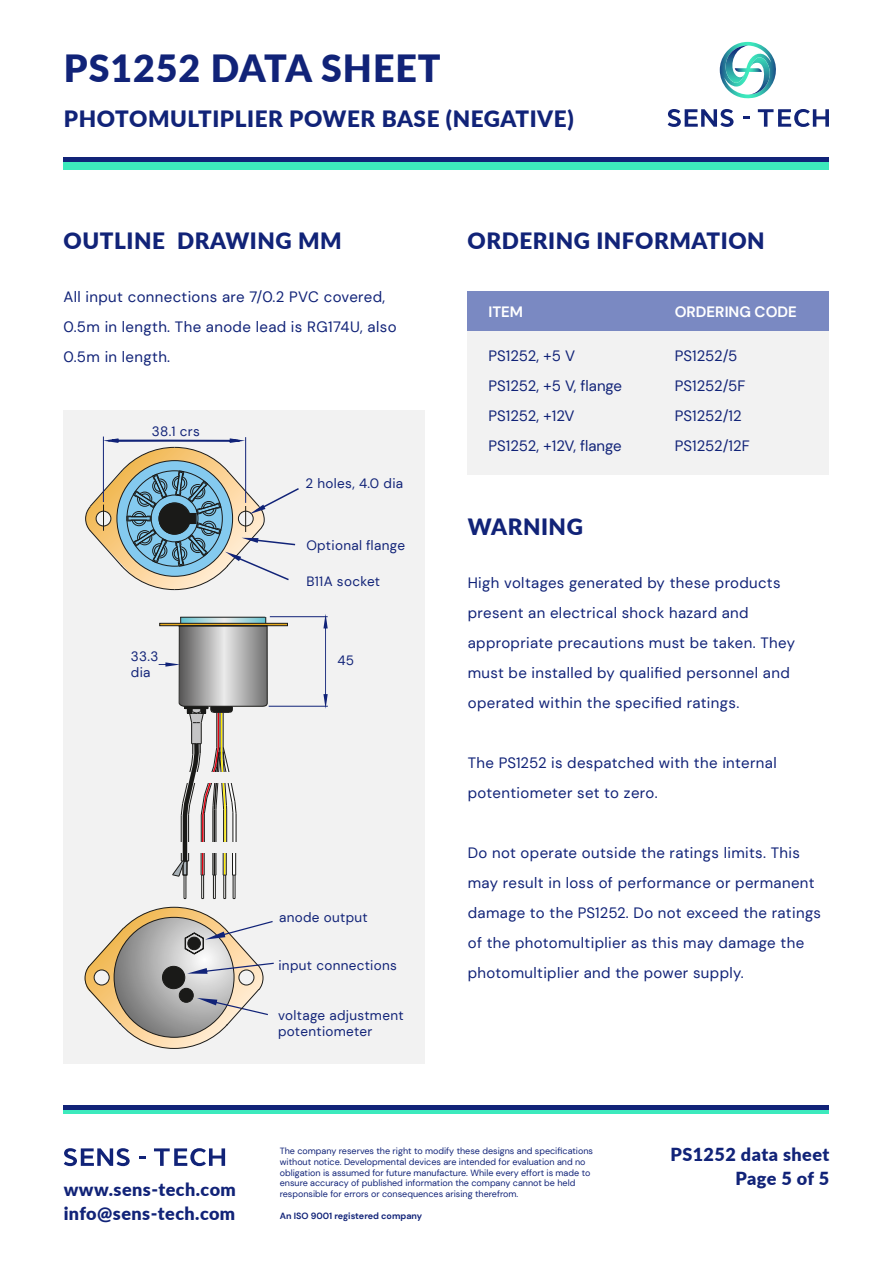
<style>
.page{position:relative;width:893px;height:1263px;background:#fff}
.page>*{position:absolute;margin:0;border:0;box-sizing:border-box;transform-origin:0 0}
.t1{font:900 37.5px "Lato";letter-spacing:.025em;color:#112378}
.t2{font:900 22.5px "Lato";letter-spacing:.025em;color:#112378}
.t3{font:900 18px/24px "Lato";letter-spacing:.025em;color:#112378}
.t4{font:15px/30px "DM Sans";letter-spacing:.025em;color:#112378}
.t5{font:15px "DM Sans";color:#112378}
.t6{font:700 15px "DM Sans";color:#fff}
.t7{font:13.5px/16.2px "DM Sans";letter-spacing:.025em;color:#112378}
.t8{font:9px/10.8px "DM Sans";color:#112378}
.t9{font:700 9px "DM Sans";color:#112378}
</style>
<div class="page">
<div style="left:64px;top:410px;width:361px;height:654px;background:#f2f2f2"></div>
<hr style="left:64px;top:1106px;width:765px;height:4px;background:#112378">
<hr style="left:64px;top:1110px;width:765px;height:3px;background:#3deabd">
<hr style="left:64px;top:158px;width:765px;height:4px;background:#112378">
<div style="left:64px;top:162px;width:765px;height:7px;background:#3deabd"></div>
<svg style="left:668px;top:109px;width:66px;height:18px"></svg>
<svg style="left:743px;top:117px;width:6px;height:2px"></svg>
<svg style="left:758px;top:109px;width:71px;height:18px"></svg>
<svg style="left:720px;top:42px;width:56px;height:57px"></svg>
<svg style="left:64px;top:1148px;width:66px;height:18px"></svg>
<svg style="left:139px;top:1156px;width:7px;height:2px"></svg>
<svg style="left:154px;top:1148px;width:71px;height:18px"></svg>
<div style="left:467px;top:291px;width:362px;height:40px;background:#7a89c2"></div>
<div style="left:467px;top:331px;width:362px;height:144px;background:#f2f2f2"></div>
<hr style="left:103px;top:436px;width:1px;height:66px;background:#112378">
<svg style="left:85px;top:437px;width:214px;height:153px"></svg>
<svg style="left:323px;top:614px;width:5px;height:95px"></svg>
<hr style="left:269px;top:706px;width:59px;height:1px;background:#112378">
<hr style="left:270px;top:616px;width:58px;height:1px;background:#112378">
<div style="left:159px;top:623px;width:129px;height:3px;background:#e6a81b;border:1px solid #1a1a18"></div>
<svg style="left:159px;top:617px;width:109px;height:282px"></svg>
<svg style="left:84px;top:906px;width:190px;height:143px"></svg>
<h1 class="t1" style="left:64px;top:40px;width:378px">PS1252 DATA SHEET</h1>
<h2 class="t2" style="left:64px;top:102px;width:511px">PHOTOMULTIPLIER POWER BASE (NEGATIVE)</h2>
<h2 class="t2" style="left:64px;top:223px;width:280px">OUTLINE DRAWING MM</h2>
<p class="t4" style="left:64px;top:282px;width:335px">All input connections are 7/0.2 PVC covered,<br>0.5m in length. The anode lead is RG174U, also<br>0.5m in length.</p>
<p class="t7" style="left:152px;top:423px;width:49px">38.1 crs</p>
<p class="t7" style="left:306px;top:475px;width:99px">2 holes, 4.0 dia</p>
<p class="t7" style="left:306px;top:537px;width:100px">Optional flange</p>
<p class="t7" style="left:306px;top:573px;width:75px">B11A socket</p>
<p class="t7" style="left:131px;top:648px;width:29px">33.3</p>
<p class="t7" style="left:337px;top:652px;width:18px">45</p>
<p class="t7" style="left:131px;top:665px;width:21px">dia</p>
<p class="t7" style="left:279px;top:909px;width:90px">anode output</p>
<p class="t7" style="left:278px;top:957px;width:120px">input connections</p>
<p class="t7" style="left:278px;top:1007px;width:127px">voltage adjustment potentiometer</p>
<h2 class="t2" style="left:467px;top:223px;width:299px">ORDERING INFORMATION</h2>
<p class="t6" style="left:488px;top:302px;width:36px">ITEM</p>
<p class="t6" style="left:675px;top:302px;width:124px">ORDERING CODE</p>
<p class="t4" style="left:488px;top:341px;width:88px">PS1252, +5 V</p>
<p class="t4" style="left:675px;top:341px;width:64px">PS1252/5</p>
<p class="t5" style="left:488px;top:377px;width:135px">PS1252, +5 V, flange</p>
<p class="t5" style="left:675px;top:377px;width:72px">PS1252/5F</p>
<p class="t5" style="left:488px;top:407px;width:87px">PS1252, +12V</p>
<p class="t5" style="left:675px;top:407px;width:68px">PS1252/12</p>
<p class="t5" style="left:488px;top:437px;width:135px">PS1252, +12V, flange</p>
<p class="t5" style="left:675px;top:437px;width:76px">PS1252/12F</p>
<h2 class="t2" style="left:468px;top:509px;width:117px">WARNING</h2>
<p class="t4" style="left:468px;top:568px;width:329px">High voltages generated by these products present an electrical shock hazard and appropriate precautions must be taken. They must be installed by qualified personnel and operated within the specified ratings.</p>
<p class="t4" style="left:468px;top:748px;width:310px">The PS1252 is despatched with the internal potentiometer set to zero.</p>
<p class="t4" style="left:468px;top:838px;width:355px">Do not operate outside the ratings limits. This may result in loss of performance or permanent damage to the PS1252. Do not exceed the ratings of the photomultiplier as this may damage the photomultiplier and the power supply.</p>
<p class="t3" style="left:64px;top:1176px;width:174px">www.sens-tech.com info@sens-tech.com</p>
<p class="t8" style="left:280px;top:1145px;width:315px">The company reserves the right to modify these designs and specifications without notice. Developmental devices are intended for evaluation and no obligation is assumed for future manufacture. While every effort is made to ensure accuracy of published information the company cannot be held responsible for errors or consequences arising therefrom.</p>
<p class="t9" style="left:280px;top:1210px;width:144px">An ISO 9001 registered company</p>
<p class="t3" style="left:670px;top:1142px;width:160px;text-align:right">PS1252 data sheet<br>Page 5 of 5</p>
</div>
